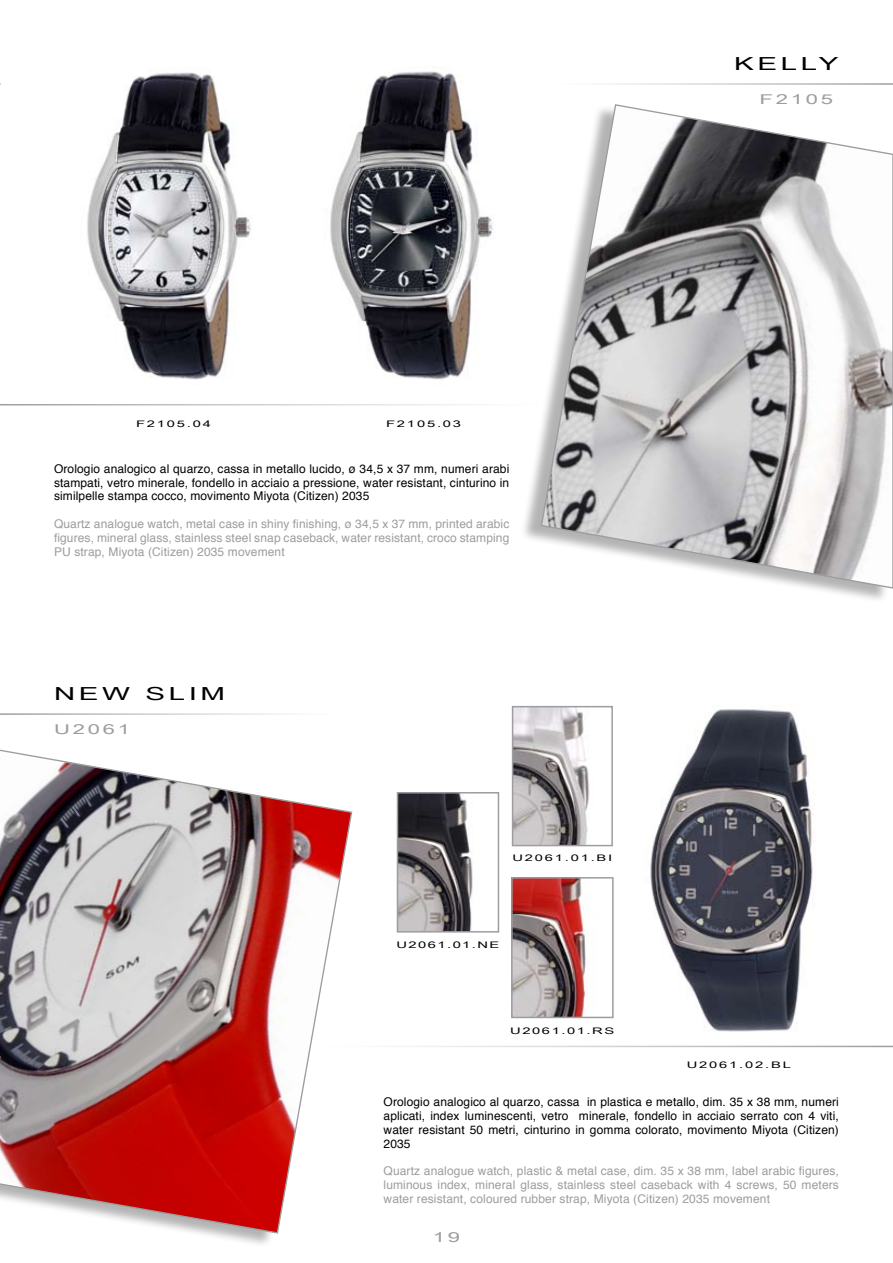
<style>
.page{position:relative;width:893px;height:1263px;background:#fff}
.page>*{position:absolute;margin:0;border:0;box-sizing:border-box;transform-origin:0 0}
.t1{font:18px "Arial Narrow";letter-spacing:.1em;color:#000;scale:2 1}
.t2{font:13.5px "Arial Narrow";letter-spacing:.1em;color:#9c9d9f;scale:2 1}
.t3{font:12px/13.8px "Helvetica";letter-spacing:.01em;color:#000;text-align:justify}
.t4{font:12px/13.8px "Helvetica";letter-spacing:.01em;color:#9c9d9f;text-align:justify}
.t5{font:9px "Arial Narrow";letter-spacing:.1em;color:#000;scale:2 1}
.t6{font:9px "Arial Narrow";letter-spacing:.08em;color:#000;scale:2 1}
</style>
<div class="page">
<div style="left:0;top:736px;width:346px;height:512px;background:#000;opacity:.3"></div>
<svg style="left:0;top:736px;width:353px;height:498px"></svg>
<hr style="left:320px;top:1046px;width:573px;height:1px;background:#fff">
<div style="left:519px;top:103px;width:369px;height:500px;background:#000;opacity:.3"></div>
<svg style="left:540px;top:103px;width:353px;height:487px"></svg>
<img style="left:650px;top:709px;width:163px;height:323px">
<img style="left:514px;top:880px;width:72px;height:135px">
<div style="left:511px;top:877px;width:103px;height:141px;border:2px solid #9c9d9f"></div>
<img style="left:515px;top:709px;width:75px;height:134px">
<div style="left:512px;top:706px;width:101px;height:140px;border:2px solid #9c9d9f"></div>
<img style="left:400px;top:795px;width:73px;height:134px">
<div style="left:397px;top:792px;width:102px;height:140px;border:2px solid #9c9d9f"></div>
<img style="left:330px;top:71px;width:163px;height:309px">
<img style="left:87px;top:67px;width:164px;height:313px">
<h1 class="t1" style="left:734px;top:53px;width:54px">KELLY</h1>
<p class="t2" style="left:759px;top:91px;width:38px">F2105</p>
<p class="t5" style="left:136px;top:418px;width:39px">F2105.04</p>
<p class="t5" style="left:386px;top:418px;width:39px">F2105.03</p>
<p class="t3" style="left:54px;top:461px;width:457px">Orologio analogico al quarzo, cassa in metallo lucido, ø 34,5 x 37 mm, numeri arabi stampati, vetro minerale, fondello in acciaio a pressione, water resistant, cinturino in similpelle stampa cocco, movimento Miyota (Citizen) 2035</p>
<p class="t4" style="left:54px;top:516px;width:457px">Quartz analogue watch, metal case in shiny finishing, ø 34,5 x 37 mm, printed arabic figures, mineral glass, stainless steel snap caseback, water resistant, croco stamping PU strap, Miyota (Citizen) 2035 movement</p>
<h1 class="t1" style="left:54px;top:683px;width:87px">NEW SLIM</h1>
<p class="t2" style="left:54px;top:722px;width:40px">U2061</p>
<p class="t5" style="left:512px;top:853px;width:51px">U2061.01.BI</p>
<p class="t6" style="left:397px;top:940px;width:53px">U2061.01.NE</p>
<p class="t5" style="left:510px;top:1026px;width:53px">U2061.01.RS</p>
<p class="t5" style="left:687px;top:1059px;width:54px">U2061.02.BL</p>
<p class="t3" style="left:384px;top:1095px;width:457px">Orologio analogico al quarzo, cassa in plastica e metallo, dim. 35 x 38 mm, numeri aplicati, index luminescenti, vetro minerale, fondello in acciaio serrato con 4 viti, water resistant 50 metri, cinturino in gomma colorato, movimento Miyota (Citizen)<br>2035</p>
<p class="t4" style="left:384px;top:1164px;width:457px">Quartz analogue watch, plastic &amp; metal case, dim. 35 x 38 mm, label arabic figures, luminous index, mineral glass, stainless steel caseback with 4 screws, 50 meters water resistant, coloured rubber strap, Miyota (Citizen) 2035 movement</p>
<p class="t2" style="left:433px;top:1230px;width:15px">19</p>
</div>
